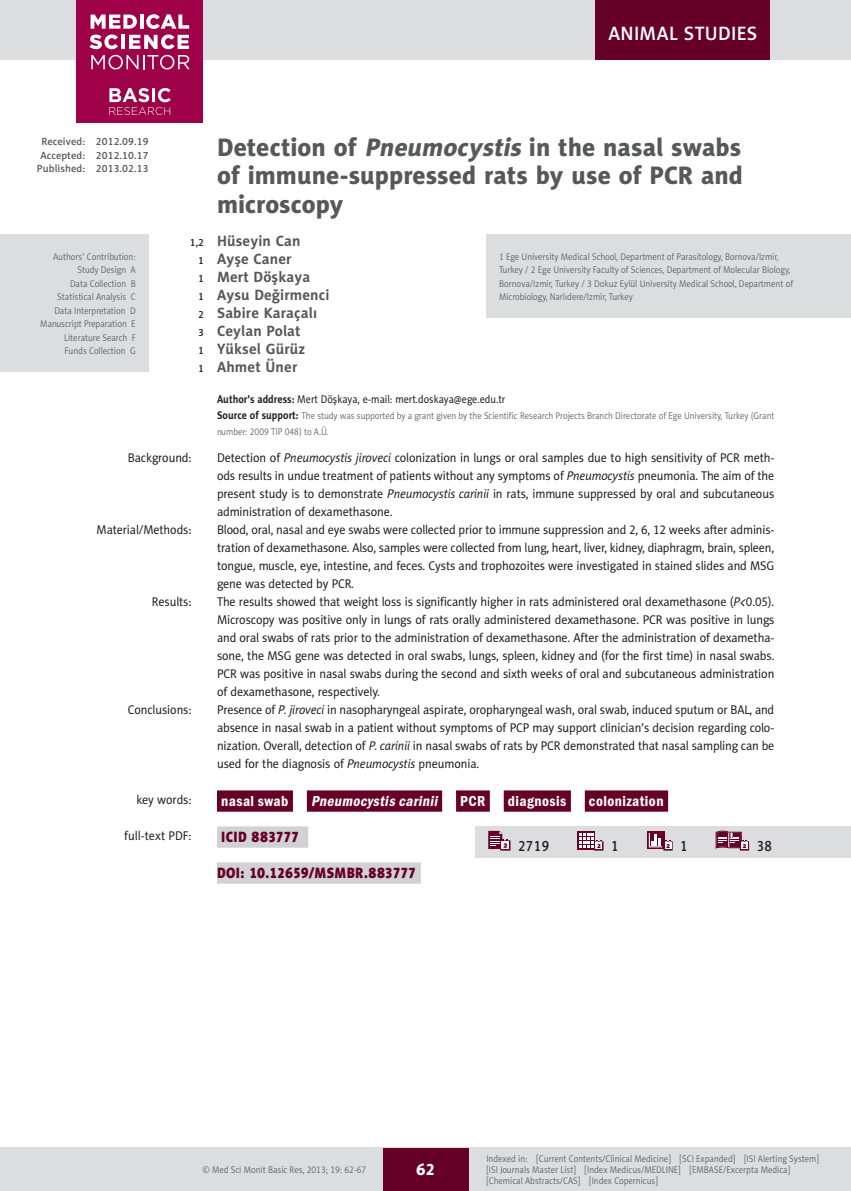
<style>
.page{position:relative;width:851px;height:1191px;background:#fff}
.page>*{position:absolute;margin:0;border:0;box-sizing:border-box;transform-origin:0 0}
.MSM_Tytul{font:25.5px/28.5px "Naomi Sans EFN Heavy";color:#57585a;text-align:justify}
.t1{font:19.5px "Naomi Sans EFN Medium";letter-spacing:.015em;color:#fff}
.t2{font:16.5px "Naomi Sans EFN Heavy";color:#fff}
.MSM_Autorzy{font:700 15px "Naomi Sans EFN";letter-spacing:.01em;color:#57585a}
.MSM_icid_pmid{font:15px "Naomi Sans EFN Black";color:#670026;scale:.9 1}
.MSM_keywords{font:15px "Franklin Got Itc TOT Dem Con";letter-spacing:.03em;color:#fff}
.MSM_keywords-2{font:italic 15px "Franklin Got Itc TOT Dem Con";color:#fff}
.MSM_dane{font:15px "Naomi Sans EFN Medium";letter-spacing:.03em;color:#231f20;scale:.9 1}
.MSM_Summary_body{font:12.75px/18px "Naomi Sans EFN";letter-spacing:-.01em;color:#231f20;text-align:justify;scale:.95 1}
.MSM_icid_pmid-2{font:12.75px "Naomi Sans EFN";color:#231f20;scale:.95 1}
.MSM_keywords-3{font:12.75px "Naomi Sans EFN";letter-spacing:-.005em;color:#231f20;scale:.95 1}
.MSM_Adres{font:11.25px "Naomi Sans EFN";color:#231f20;scale:.9 1}
.t3{font:10.5px "Naomi Sans EFN Medium";letter-spacing:.01em;color:#57585a}
.MSM_Afiliacja{font:9.75px/13.5px "Naomi Sans EFN Light";color:#57585a;scale:.9 1}
.MSM_pagina_indeksy{font:9.75px/11.2px "Naomi Sans EFN Light";color:#57585a;scale:.9 1}
.MSM_Adres-2{font:9.75px/15.8px "Naomi Sans EFN Light";color:#57585a;scale:.9 1}
.MSM_pagina_sygnatura{font:9.75px "Naomi Sans EFN Light";color:#57585a;scale:.9 1}
.s1{font-style:italic}
.s2{font-family:"Naomi Sans EFN Medium";font-weight:400;font-size:10.5px;color:#231f20}
.s3{font-weight:700}
.s4{font-family:"Naomi Sans EFN";font-weight:700;font-size:11.25px;color:#231f20}
</style>
<div class="page">
<div style="left:217px;top:790px;width:76px;height:21px;background:#670026"></div>
<div style="left:307px;top:790px;width:135px;height:21px;background:#670026"></div>
<div style="left:456px;top:790px;width:33px;height:21px;background:#670026"></div>
<div style="left:503px;top:790px;width:67px;height:21px;background:#670026"></div>
<div style="left:584px;top:790px;width:84px;height:21px;background:#670026"></div>
<div style="left:217px;top:826px;width:91px;height:21px;background:#d1d2d4"></div>
<div style="left:217px;top:862px;width:204px;height:21px;background:#d1d2d4"></div>
<div style="left:0;top:235px;width:148px;height:137px;background:#dcdddf"></div>
<div style="left:486px;top:235px;width:364px;height:83px;background:#dcdddf"></div>
<div style="left:475px;top:826px;width:375px;height:32px;background:#dcdddf"></div>
<svg style="left:488px;top:831px;width:22px;height:19px"></svg>
<div style="left:577px;top:831px;width:17px;height:18px;background:#670026"></div>
<svg style="left:579px;top:833px;width:24px;height:17px"></svg>
<div style="left:646px;top:831px;width:18px;height:18px;background:#670026"></div>
<svg style="left:648px;top:833px;width:24px;height:17px"></svg>
<svg style="left:715px;top:830px;width:34px;height:20px"></svg>
<hr style="left:850px;top:0;width:1px;height:60px;background:#dcdddf">
<div style="left:0;top:1147px;width:850px;height:44px;background:#dcdddf"></div>
<div style="left:383px;top:1148px;width:85px;height:42px;background:#670026"></div>
<div style="left:0;top:0;width:850px;height:60px;background:#dcdddf"></div>
<div style="left:595px;top:0;width:175px;height:60px;background:#670026"></div>
<div style="left:77px;top:81px;width:126px;height:42px;background:#9e0147"></div>
<div style="left:77px;top:0;width:125px;height:80px;background:#9e0147"></div>
<svg style="left:89px;top:14px;width:100px;height:35px"></svg>
<svg style="left:91px;top:55px;width:99px;height:14px"></svg>
<svg style="left:109px;top:88px;width:62px;height:27px"></svg>
<p class="t3" style="left:41px;top:136px;width:109px">Received: 2012.09.19</p>
<p class="t3" style="left:40px;top:149px;width:110px">Accepted: 2012.10.17</p>
<p class="t3" style="left:37px;top:163px;width:113px">Published: 2013.02.13</p>
<p class="MSM_Afiliacja" style="left:53px;top:249px;width:93px">Authors’ Contribution:</p>
<p class="MSM_Afiliacja" style="left:77px;top:263px;width:66px">Study Design A</p>
<p class="MSM_Afiliacja" style="left:70px;top:276px;width:74px">Data Collection B</p>
<p class="MSM_Afiliacja" style="left:57px;top:290px;width:89px">Statistical Analysis C</p>
<p class="MSM_Afiliacja" style="left:54px;top:303px;width:92px">Data Interpretation D</p>
<p class="MSM_Afiliacja" style="left:40px;top:317px;width:107px">Manuscript Preparation E</p>
<p class="MSM_Afiliacja" style="left:64px;top:330px;width:81px">Literature Search F</p>
<p class="MSM_Afiliacja" style="left:65px;top:344px;width:80px">Funds Collection G</p>
<p class="t1" style="left:608px;top:22px;width:150px">ANIMAL STUDIES</p>
<p class="MSM_Tytul" style="left:217px;top:132px;width:527px">Detection of <span class="s1">Pneumocystis</span> in the nasal swabs of immune-suppressed rats by use of PCR and microscopy</p>
<p class="MSM_Autorzy" style="left:190px;top:232px;width:112px"><span class="s2">1,2</span> Hüseyin Can</p>
<p class="MSM_Autorzy" style="left:198px;top:250px;width:95px"><span class="s2">1</span> Ayşe Caner</p>
<p class="MSM_Autorzy" style="left:198px;top:268px;width:113px"><span class="s2">1</span> Mert Döşkaya</p>
<p class="MSM_Autorzy" style="left:198px;top:286px;width:133px"><span class="s2">1</span> Aysu Değirmenci</p>
<p class="MSM_Autorzy" style="left:198px;top:304px;width:120px"><span class="s2">2</span> Sabire Karaçalı</p>
<p class="MSM_Autorzy" style="left:198px;top:322px;width:104px"><span class="s2">3</span> Ceylan Polat</p>
<p class="MSM_Autorzy" style="left:198px;top:340px;width:108px"><span class="s2">1</span> Yüksel Gürüz</p>
<p class="MSM_Autorzy" style="left:198px;top:358px;width:100px"><span class="s2">1</span> Ahmet Üner</p>
<p class="MSM_Adres" style="left:217px;top:393px;width:322px"><span class="s3">Author’s address:</span> Mert Döşkaya, e-mail: mert.doskaya@ege.edu.tr</p>
<p class="MSM_Adres-2" style="left:217px;top:408px;width:620px"><span class="s4">Source of support:</span> The study was supported by a grant given by the Scientific Research Projects Branch Directorate of Ege University, Turkey (Grant number: 2009 TIP 048) to A.Ü.</p>
<p class="MSM_Afiliacja" style="left:499px;top:249px;width:328px">1 Ege University Medical School, Department of Parasitology, Bornova/Izmir, Turkey / 2 Ege University Faculty of Sciences, Department of Molecular Biology, Bornova/Izmir, Turkey / 3 Dokuz Eylül University Medical School, Department of Microbiology, Narlıdere/Izmir, Turkey</p>
<p class="MSM_Summary_body" style="left:128px;top:449px;width:68px">Background:</p>
<p class="MSM_Summary_body" style="left:217px;top:449px;width:588px">Detection of <span class="s1">Pneumocystis jiroveci</span> colonization in lungs or oral samples due to high sensitivity of PCR meth&shy;ods results in undue treatment of patients without any symptoms of <span class="s1">Pneumocystis</span> pneumonia. The aim of the present study is to demonstrate <span class="s1">Pneumocystis carinii</span> in rats, immune suppressed by oral and subcutaneous administration of dexamethasone.</p>
<p class="MSM_Summary_body" style="left:97px;top:521px;width:101px">Material/Methods:</p>
<p class="MSM_Summary_body" style="left:217px;top:521px;width:588px">Blood, oral, nasal and eye swabs were collected prior to immune suppression and 2, 6, 12 weeks after adminis&shy;tration of dexamethasone. Also, samples were collected from lung, heart, liver, kidney, diaphragm, brain, spleen, tongue, muscle, eye, intestine, and feces. Cysts and trophozoites were investigated in stained slides and MSG gene was detected by PCR.</p>
<p class="MSM_Summary_body" style="left:152px;top:593px;width:43px">Results:</p>
<p class="MSM_Summary_body" style="left:217px;top:593px;width:588px">The results showed that weight loss is significantly higher in rats administered oral dexamethasone (<span class="s1">P&lt;</span>0.05).<br>Microscopy was positive only in lungs of rats orally administered dexamethasone. PCR was positive in lungs and oral swabs of rats prior to the administration of dexamethasone. After the administration of dexametha&shy;sone, the MSG gene was detected in oral swabs, lungs, spleen, kidney and (for the first time) in nasal swabs.<br>PCR was positive in nasal swabs during the second and sixth weeks of oral and subcutaneous administration of dexamethasone, respectively.</p>
<p class="MSM_Summary_body" style="left:128px;top:701px;width:69px">Conclusions:</p>
<p class="MSM_Summary_body" style="left:217px;top:701px;width:588px">Presence of <span class="s1">P. jiroveci</span> in nasopharyngeal aspirate, oropharyngeal wash, oral swab, induced sputum or BAL, and absence in nasal swab in a patient without symptoms of PCP may support clinician’s decision regarding colo&shy;nization. Overall, detection of <span class="s1">P. carinii</span> in nasal swabs of rats by PCR demonstrated that nasal sampling can be used for the diagnosis of <span class="s1">Pneumocystis</span> pneumonia.</p>
<p class="MSM_keywords-3" style="left:136px;top:792px;width:60px">key words:</p>
<p class="MSM_keywords" style="left:221px;top:792px;width:69px">nasal swab</p>
<p class="MSM_keywords-2" style="left:311px;top:792px;width:131px">Pneumocystis carinii</p>
<p class="MSM_keywords" style="left:460px;top:792px;width:26px">PCR</p>
<p class="MSM_keywords" style="left:508px;top:792px;width:60px">diagnosis</p>
<p class="MSM_keywords" style="left:589px;top:792px;width:76px">colonization</p>
<p class="MSM_icid_pmid-2" style="left:124px;top:828px;width:72px">full-text PDF:</p>
<p class="MSM_icid_pmid" style="left:221px;top:827px;width:88px">ICID 883777</p>
<p class="MSM_icid_pmid" style="left:217px;top:863px;width:223px">DOI: 10.12659/MSMBR.883777</p>
<p class="MSM_dane" style="left:518px;top:837px;width:36px">2719</p>
<p class="MSM_dane" style="left:611px;top:837px;width:10px">1</p>
<p class="MSM_dane" style="left:680px;top:837px;width:10px">1</p>
<p class="MSM_dane" style="left:756px;top:837px;width:19px">38</p>
<p class="MSM_pagina_sygnatura" style="left:203px;top:1164px;width:183px">© Med Sci Monit Basic Res, 2013; 19: 62-67</p>
<p class="t2" style="left:416px;top:1159px;width:21px">62</p>
<p class="MSM_pagina_indeksy" style="left:486px;top:1152px;width:371px">Indexed in: [Current Contents/Clinical Medicine] [SCI Expanded] [ISI Alerting System] [ISI Journals Master List] [Index Medicus/MEDLINE] [EMBASE/Excerpta Medica] [Chemical Abstracts/CAS] [Index Copernicus]</p>
</div>
